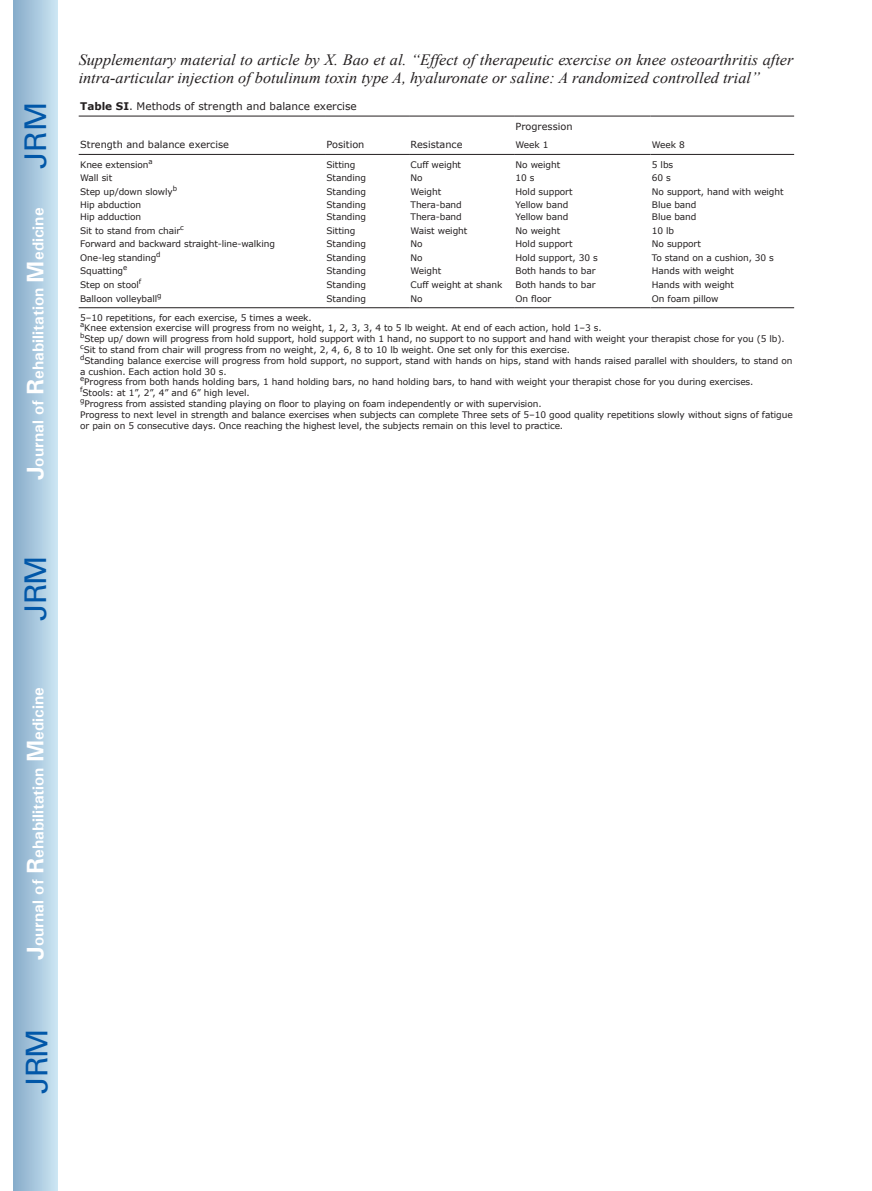
<style>
.page{position:relative;width:872px;height:1191px;background:#fff}
.page>*{position:absolute;margin:0;border:0;box-sizing:border-box;transform-origin:0 0}
.t1{font:30px "Univers";letter-spacing:-.03em;color:#0157a8}
.t2{font:italic 15.75px/18px "Times New Roman";color:#231f20}
.t3{font:700 15.75px "Univers";color:#fff}
.t4{font:10.5px "Verdana";color:#231f20}
.t5{font:9.75px "Verdana";color:#231f20}
.t6{font:9px/10.8px "Verdana";letter-spacing:-.01em;color:#231f20}
.s1{font-size:24px}
.s2{font-weight:700}
</style>
<div class="page">
<div style="left:14px;top:0;width:43px;height:1191px;background:linear-gradient(to right,#88acca,#cbe5f2)"></div>
<hr style="left:79px;top:116px;width:246px;height:1px;background:#231f20">
<hr style="left:325px;top:116px;width:84px;height:1px;background:#231f20">
<hr style="left:409px;top:116px;width:105px;height:1px;background:#231f20">
<hr style="left:514px;top:116px;width:136px;height:1px;background:#231f20">
<hr style="left:650px;top:116px;width:144px;height:1px;background:#231f20">
<hr style="left:79px;top:154px;width:246px;height:1px;background:#231f20">
<hr style="left:325px;top:154px;width:84px;height:1px;background:#231f20">
<hr style="left:409px;top:154px;width:105px;height:1px;background:#231f20">
<hr style="left:514px;top:154px;width:136px;height:1px;background:#231f20">
<hr style="left:650px;top:154px;width:144px;height:1px;background:#231f20">
<hr style="left:79px;top:307px;width:246px;height:1px;background:#231f20">
<hr style="left:325px;top:307px;width:84px;height:1px;background:#231f20">
<hr style="left:409px;top:307px;width:105px;height:1px;background:#231f20">
<hr style="left:514px;top:307px;width:136px;height:1px;background:#231f20">
<hr style="left:650px;top:307px;width:144px;height:1px;background:#231f20">
<h1 class="t1" style="left:18px;top:169px;width:68px;rotate:-90deg">JRM</h1>
<h2 class="t3" style="left:28px;top:480px;width:274px;rotate:-90deg"><span class="s1">J</span>ournal of <span class="s1">R</span>ehabilitation <span class="s1">M</span>edicine</h2>
<h2 class="t2" style="left:79px;top:50px;width:716px">Supplementary material to article by X. Bao et al. “Effect of therapeutic exercise on knee osteoarthritis after intra-articular injection of botulinum toxin type A, hyaluronate or saline: A randomized controlled trial”</h2>
<p class="t4" style="left:80px;top:99px;width:278px"><span class="s2">Table SI</span>. Methods of strength and balance exercise</p>
<p class="t5" style="left:80px;top:138px;width:150px">Strength and balance exercise</p>
<p class="t5" style="left:326px;top:138px;width:39px">Position</p>
<p class="t5" style="left:410px;top:138px;width:53px">Resistance</p>
<p class="t5" style="left:515px;top:119px;width:58px">Progression</p>
<p class="t6" style="left:515px;top:140px;width:34px">Week 1</p>
<p class="t6" style="left:652px;top:140px;width:34px">Week 8</p>
<p class="t6" style="left:80px;top:159px;width:74px">Knee extension<sup>a</sup></p>
<p class="t6" style="left:326px;top:159px;width:30px">Sitting</p>
<p class="t6" style="left:410px;top:159px;width:52px">Cuff weight</p>
<p class="t6" style="left:515px;top:159px;width:46px">No weight</p>
<p class="t6" style="left:652px;top:159px;width:23px">5 lbs</p>
<p class="t6" style="left:80px;top:172px;width:34px">Wall sit</p>
<p class="t6" style="left:326px;top:172px;width:41px">Standing</p>
<p class="t6" style="left:410px;top:172px;width:14px">No</p>
<p class="t6" style="left:515px;top:172px;width:21px">10 s</p>
<p class="t6" style="left:652px;top:172px;width:21px">60 s</p>
<p class="t6" style="left:80px;top:186px;width:98px">Step up/down slowly<sup>b</sup></p>
<p class="t6" style="left:326px;top:186px;width:41px">Standing</p>
<p class="t6" style="left:410px;top:186px;width:32px">Weight</p>
<p class="t6" style="left:515px;top:186px;width:58px">Hold support</p>
<p class="t6" style="left:652px;top:186px;width:133px">No support, hand with weight</p>
<p class="t6" style="left:80px;top:199px;width:63px">Hip abduction</p>
<p class="t6" style="left:326px;top:199px;width:41px">Standing</p>
<p class="t6" style="left:410px;top:199px;width:53px">Thera-band</p>
<p class="t6" style="left:515px;top:199px;width:54px">Yellow band</p>
<p class="t6" style="left:652px;top:199px;width:46px">Blue band</p>
<p class="t6" style="left:80px;top:212px;width:63px">Hip adduction</p>
<p class="t6" style="left:326px;top:212px;width:41px">Standing</p>
<p class="t6" style="left:410px;top:212px;width:53px">Thera-band</p>
<p class="t6" style="left:515px;top:212px;width:54px">Yellow band</p>
<p class="t6" style="left:652px;top:212px;width:46px">Blue band</p>
<p class="t6" style="left:80px;top:225px;width:105px">Sit to stand from chair<sup>c</sup></p>
<p class="t6" style="left:326px;top:225px;width:30px">Sitting</p>
<p class="t6" style="left:410px;top:225px;width:58px">Waist weight</p>
<p class="t6" style="left:515px;top:225px;width:46px">No weight</p>
<p class="t6" style="left:652px;top:225px;width:24px">10 lb</p>
<p class="t6" style="left:80px;top:238px;width:196px">Forward and backward straight-line-walking</p>
<p class="t6" style="left:326px;top:238px;width:41px">Standing</p>
<p class="t6" style="left:410px;top:238px;width:14px">No</p>
<p class="t6" style="left:515px;top:238px;width:58px">Hold support</p>
<p class="t6" style="left:652px;top:238px;width:51px">No support</p>
<p class="t6" style="left:80px;top:252px;width:82px">One-leg standing<sup>d</sup></p>
<p class="t6" style="left:326px;top:252px;width:41px">Standing</p>
<p class="t6" style="left:410px;top:252px;width:14px">No</p>
<p class="t6" style="left:515px;top:252px;width:84px">Hold support, 30 s</p>
<p class="t6" style="left:652px;top:252px;width:124px">To stand on a cushion, 30 s</p>
<p class="t6" style="left:80px;top:266px;width:49px">Squatting<sup>e</sup></p>
<p class="t6" style="left:326px;top:266px;width:41px">Standing</p>
<p class="t6" style="left:410px;top:266px;width:32px">Weight</p>
<p class="t6" style="left:515px;top:266px;width:81px">Both hands to bar</p>
<p class="t6" style="left:652px;top:266px;width:84px">Hands with weight</p>
<p class="t6" style="left:80px;top:279px;width:63px">Step on stool<sup>f</sup></p>
<p class="t6" style="left:326px;top:279px;width:41px">Standing</p>
<p class="t6" style="left:410px;top:279px;width:93px">Cuff weight at shank</p>
<p class="t6" style="left:515px;top:279px;width:81px">Both hands to bar</p>
<p class="t6" style="left:652px;top:279px;width:84px">Hands with weight</p>
<p class="t6" style="left:80px;top:293px;width:83px">Balloon volleyball<sup>g</sup></p>
<p class="t6" style="left:326px;top:293px;width:41px">Standing</p>
<p class="t6" style="left:410px;top:293px;width:14px">No</p>
<p class="t6" style="left:515px;top:293px;width:37px">On floor</p>
<p class="t6" style="left:652px;top:293px;width:68px">On foam pillow</p>
<p class="t6" style="left:80px;top:312px;width:714px">5–10 repetitions, for each exercise, 5 times a week.<br><sup>a</sup>Knee extension exercise will progress from no weight, 1, 2, 3, 3, 4 to 5 lb weight. At end of each action, hold 1–3 s.<br><sup>b</sup>Step up/ down will progress from hold support, hold support with 1 hand, no support to no support and hand with weight your therapist chose for you (5 lb). <sup>c</sup>Sit to stand from chair will progress from no weight, 2, 4, 6, 8 to 10 lb weight. One set only for this exercise.<br><sup>d</sup>Standing balance exercise will progress from hold support, no support, stand with hands on hips, stand with hands raised parallel with shoulders, to stand on a cushion. Each action hold 30 s.<br><sup>e</sup>Progress from both hands holding bars, 1 hand holding bars, no hand holding bars, to hand with weight your therapist chose for you during exercises.<br><sup>f</sup>Stools: at 1”, 2”, 4” and 6” high level.<br><sup>g</sup>Progress from assisted standing playing on floor to playing on foam independently or with supervision.<br>Progress to next level in strength and balance exercises when subjects can complete Three sets of 5–10 good quality repetitions slowly without signs of fatigue or pain on 5 consecutive days. Once reaching the highest level, the subjects remain on this level to practice.</p>
<h1 class="t1" style="left:18px;top:620px;width:67px;rotate:-90deg">JRM</h1>
<h2 class="t3" style="left:28px;top:959px;width:274px;rotate:-90deg"><span class="s1">J</span>ournal of <span class="s1">R</span>ehabilitation <span class="s1">M</span>edicine</h2>
<h1 class="t1" style="left:19px;top:1093px;width:67px;rotate:-90deg">JRM</h1>
</div>
